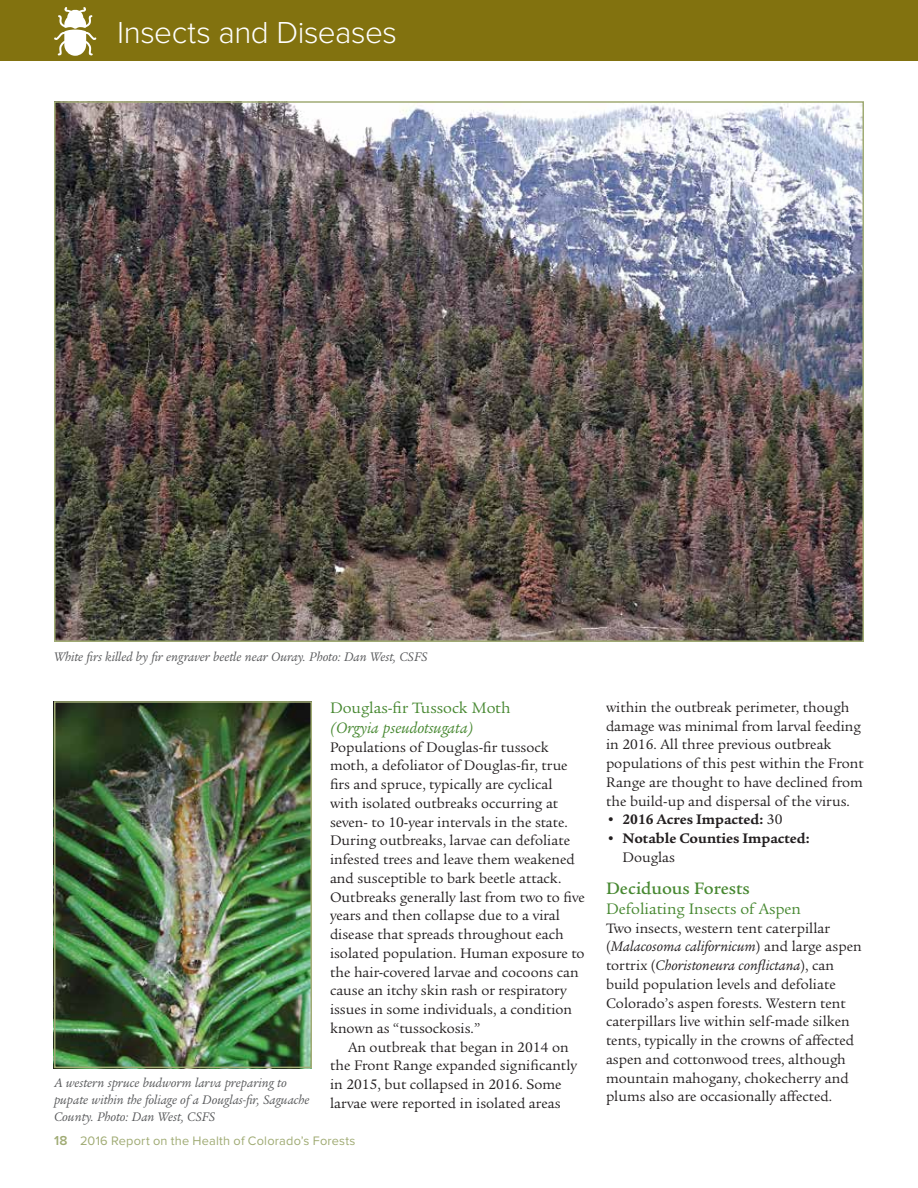
<style>
.page{position:relative;width:918px;height:1188px;background:#fff}
.page>*{position:absolute;margin:0;border:0;box-sizing:border-box;transform-origin:0 0}
.t1{font:300 31.5px "Proxima Nova";letter-spacing:-.015em;color:#fff}
.t2{font:500 18px "Legacy Serif ITC Std";color:#478831}
.t3{font:16.5px "Legacy Serif ITC Std";color:#478831}
.t4{font:italic 16.5px "Legacy Serif ITC Std";color:#478831}
.t5{font:15px/18.8px "Legacy Serif ITC Std";color:#231f20}
.t6{font:700 15px "Legacy Serif ITC Std";color:#231f20}
.t7{font:italic 13.5px/17.2px "Legacy Serif ITC Std";color:#58595b}
.t8{font:12.75px "Proxima Nova";letter-spacing:.015em;color:#a0ab74}
.s1{font-weight:600;font-size:13.5px}
.s2{font-weight:400}
.s3{font-style:italic}
</style>
<div class="page">
<img style="left:57px;top:104px;width:804px;height:535px">
<img style="left:57px;top:704px;width:252px;height:361px">
<div style="left:54px;top:701px;width:258px;height:367px;border:2px solid #a0ab74"></div>
<div style="left:0;top:0;width:918px;height:61px;background:#82720f"></div>
<svg style="left:54px;top:7px;width:42px;height:49px"></svg>
<h1 class="t1" style="left:117px;top:15px;width:281px">Insects and Diseases</h1>
<p class="t7" style="left:54px;top:648px;width:375px">White firs killed by fir engraver beetle near Ouray. Photo: Dan West, CSFS</p>
<p class="t3" style="left:330px;top:698px;width:182px">Douglas-fir Tussock Moth</p>
<p class="t4" style="left:330px;top:718px;width:145px">(Orgyia pseudotsugata)</p>
<p class="t5" style="left:330px;top:738px;width:256px">Populations of Douglas-fir tussock moth, a defoliator of Douglas-fir, true firs and spruce, typically are cyclical<br>with isolated outbreaks occurring at seven- to 10-year intervals in the state.<br>During outbreaks, larvae can defoliate infested trees and leave them weakened and susceptible to bark beetle attack.<br>Outbreaks generally last from two to five years and then collapse due to a viral disease that spreads throughout each isolated population. Human exposure to the hair-covered larvae and cocoons can cause an itchy skin rash or respiratory issues in some individuals, a condition known as “tussockosis.”</p>
<p class="t5" style="left:330px;top:1038px;width:249px;text-indent:18px">An outbreak that began in 2014 on the Front Range expanded significantly in 2015, but collapsed in 2016. Some larvae were reported in isolated areas</p>
<p class="t7" style="left:54px;top:1074px;width:257px">A western spruce budworm larva preparing to pupate within the foliage of a Douglas-fir, Saguache<br>County. Photo: Dan West, CSFS</p>
<p class="t8" style="left:54px;top:1133px;width:303px"><span class="s1">18</span> 2016 Report on the Health of Colorado’s Forests</p>
<p class="t5" style="left:606px;top:698px;width:259px">within the outbreak perimeter, though damage was minimal from larval feeding in 2016. All three previous outbreak populations of this pest within the Front Range are thought to have declined from the build-up and dispersal of the virus.</p>
<p class="t6" style="left:606px;top:811px;width:178px">• 2016 Acres Impacted: <span class="s2">30</span></p>
<p class="t6" style="left:606px;top:830px;width:205px">• Notable Counties Impacted:</p>
<p class="t5" style="left:623px;top:848px;width:54px">Douglas</p>
<p class="t2" style="left:606px;top:878px;width:145px">Deciduous Forests</p>
<p class="t3" style="left:606px;top:899px;width:197px">Defoliating Insects of Aspen</p>
<p class="t5" style="left:606px;top:919px;width:257px">Two insects, western tent caterpillar (<span class="s3">Malacosoma californicum</span>) and large aspen tortrix (<span class="s3">Choristoneura conflictana</span>), can build population levels and defoliate Colorado’s aspen forests. Western tent caterpillars live within self-made silken tents, typically in the crowns of affected aspen and cottonwood trees, although mountain mahogany, chokecherry and plums also are occasionally affected.</p>
</div>
